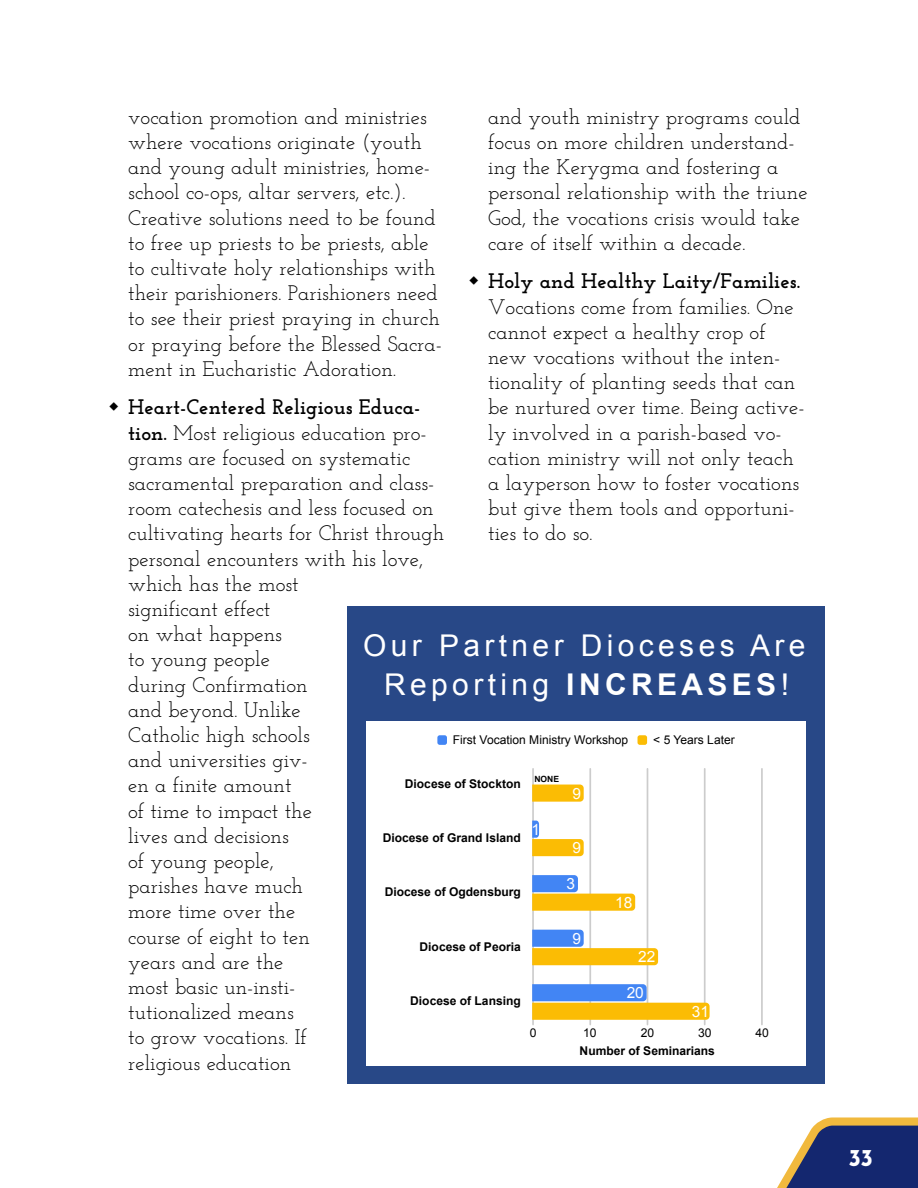
<style>
.page{position:relative;width:918px;height:1188px;background:#fff}
.page>*{position:absolute;margin:0;border:0;box-sizing:border-box;transform-origin:0 0}
.t1{font:30px/39px "Arial";letter-spacing:.145em;color:#fff;text-align:center}
.t2{font:700 24px "Josefin Sans";color:#fff}
.t3{font:21px/25.2px "Josefin Slab";color:#000}
.t4{font:700 21px "Josefin Slab";color:#000}
.t5{font:15.45px "Arial";color:#fff}
.t6{font:12.15px "Arial";color:#000}
.t7{font:700 12px "Arial";color:#000}
.t8{font:12px "Arial";color:#000}
.t9{font:700 8.55px "Arial";color:#000}
.s1{font-weight:700}
</style>
<div class="page">
<div style="left:347px;top:606px;width:478px;height:478px;background:#284887"></div>
<div style="left:367px;top:721px;width:439px;height:344px;background:#fff"></div>
<hr style="left:532px;top:769px;width:2px;height:256px;background:#ccc">
<hr style="left:589px;top:769px;width:2px;height:256px;background:#ccc">
<hr style="left:647px;top:769px;width:1px;height:256px;background:#ccc">
<hr style="left:704px;top:769px;width:2px;height:256px;background:#ccc">
<hr style="left:761px;top:769px;width:2px;height:256px;background:#ccc">
<div style="left:437px;top:735px;width:10px;height:10px;background:#4285f4;border-radius:2px"></div>
<div style="left:638px;top:735px;width:9px;height:10px;background:#fbbc04;border-radius:2px"></div>
<svg style="left:532px;top:821px;width:52px;height:35px"></svg>
<svg style="left:532px;top:875px;width:103px;height:36px"></svg>
<svg style="left:532px;top:930px;width:126px;height:35px"></svg>
<svg style="left:532px;top:984px;width:178px;height:36px"></svg>
<svg style="left:532px;top:785px;width:52px;height:17px"></svg>
<svg style="left:777px;top:1117px;width:141px;height:71px;background:#575c7e"></svg>
<p class="t3" style="left:128px;top:104px;width:315px">vocation promotion and ministries where vocations originate (youth and young adult ministries, home&shy;school co-ops, altar servers, etc.).<br>Creative solutions need to be found to free up priests to be priests, able to cultivate holy relationships with their parishioners. Parishioners need to see their priest praying in church or praying before the Blessed Sacra&shy;ment in Eucharistic Adoration.</p>
<p class="t3" style="left:128px;top:395px;width:318px"><span class="s1">Heart-Centered Religious Educa&shy;tion.</span> Most religious education pro&shy;grams are focused on systematic sacramental preparation and class&shy;room catechesis and less focused on cultivating hearts for Christ through personal encounters with his love, which has the most<br>significant effect<br>on what happens<br>to young people<br>during Confirmation<br>and beyond. Unlike<br>Catholic high schools<br>and universities giv-<br>en a finite amount<br>of time to impact the<br>lives and decisions<br>of young people,<br>parishes have much<br>more time over the<br>course of eight to ten<br>years and are the<br>most basic un-insti-<br>tutionalized means<br>to grow vocations. If<br>religious education</p>
<p class="t3" style="left:488px;top:104px;width:321px">and youth ministry programs could focus on more children understand&shy;ing the Kerygma and fostering a personal relationship with the triune God, the vocations crisis would take care of itself within a decade.</p>
<p class="t4" style="left:488px;top:269px;width:313px">Holy and Healthy Laity/Families.</p>
<p class="t3" style="left:488px;top:294px;width:318px">Vocations come from families. One cannot expect a healthy crop of new vocations without the inten&shy;tionality of planting seeds that can be nurtured over time. Being active&shy;ly involved in a parish-based vo&shy;cation ministry will not only teach a layperson how to foster vocations but give them tools and opportuni&shy;ties to do so.</p>
<h1 class="t1" style="left:363px;top:626px;width:444px">Our Partner Dioceses Are<br>Reporting <span class="s1">INCREASES</span>!</h1>
<p class="t8" style="left:453px;top:731px;width:177px">First Vocation Ministry Workshop</p>
<p class="t8" style="left:653px;top:731px;width:83px">&lt; 5 Years Later</p>
<p class="t9" style="left:534px;top:773px;width:26px">NONE</p>
<p class="t5" style="left:572px;top:783px;width:10px">9</p>
<p class="t7" style="left:405px;top:775px;width:117px">Diocese of Stockton</p>
<p class="t5" style="left:532px;top:819px;width:10px">1</p>
<p class="t7" style="left:383px;top:830px;width:140px">Diocese of Grand Island</p>
<p class="t5" style="left:572px;top:837px;width:10px">9</p>
<p class="t5" style="left:567px;top:873px;width:10px">3</p>
<p class="t7" style="left:385px;top:884px;width:138px">Diocese of Ogdensburg</p>
<p class="t5" style="left:615px;top:892px;width:19px">18</p>
<p class="t5" style="left:572px;top:928px;width:10px">9</p>
<p class="t7" style="left:420px;top:938px;width:103px">Diocese of Peoria</p>
<p class="t5" style="left:638px;top:946px;width:19px">22</p>
<p class="t5" style="left:627px;top:982px;width:19px">20</p>
<p class="t7" style="left:410px;top:992px;width:112px">Diocese of Lansing</p>
<p class="t5" style="left:692px;top:1001px;width:19px">31</p>
<p class="t6" style="left:530px;top:1024px;width:8px">0</p>
<p class="t6" style="left:583px;top:1024px;width:15px">10</p>
<p class="t6" style="left:641px;top:1024px;width:15px">20</p>
<p class="t6" style="left:698px;top:1024px;width:15px">30</p>
<p class="t6" style="left:755px;top:1024px;width:15px">40</p>
<p class="t7" style="left:580px;top:1042px;width:137px">Number of Seminarians</p>
<p class="t2" style="left:848px;top:1140px;width:26px">33</p>
</div>
